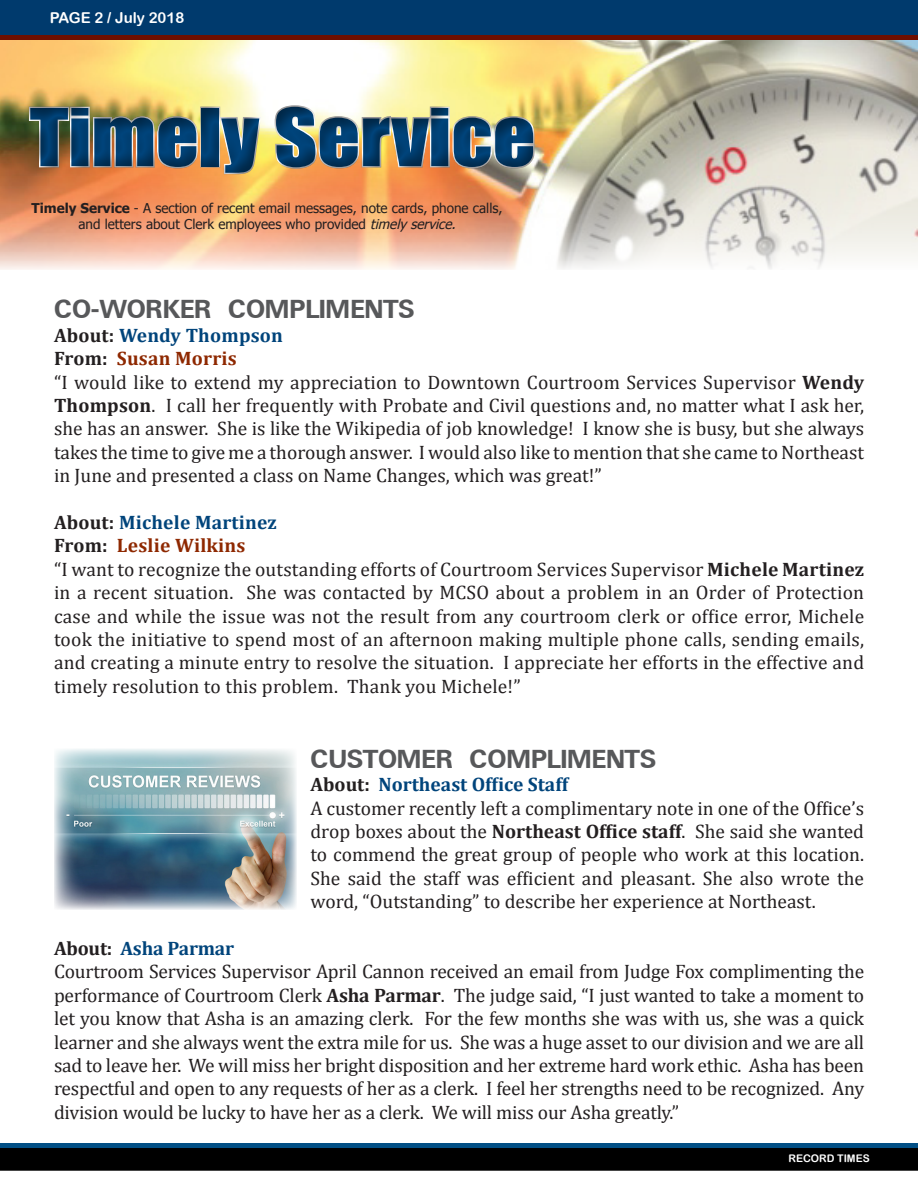
<style>
.page{position:relative;width:918px;height:1188px;background:#fff}
.page>*{position:absolute;margin:0;border:0;box-sizing:border-box;transform-origin:0 0}
.t1{font:73.5px "Impact";color:#00447b;scale:1.14 1}
.t2{font:700 27px "Universal";color:#57585a}
.t3{font:19.5px/23.4px "Cambria";color:#231f20;text-align:justify}
.t4{font:700 19.5px "Cambria";color:#00447b}
.t5{font:700 19.5px "Cambria";letter-spacing:.01em;color:#8e2800}
.t6{font:15px "Arial Rounded MT Bold";color:#fff}
.t7{font:13.5px/16.2px "Tahoma";color:#231f20;text-align:center}
.t8{font:10.5px "Arial Rounded MT Bold";color:#fff}
.s1{font-weight:700}
.s2{font-style:italic}
.s3{color:#231f20}
</style>
<div class="page">
<div style="left:0;top:1148px;width:917px;height:22px;background:#000"></div>
<div style="left:0;top:1148px;width:918px;height:23px;border:2px solid #000"></div>
<div style="left:0;top:1143px;width:918px;height:5px;background:#014f85"></div>
<img style="left:0;top:40px;width:918px;height:230px">
<div style="left:0;top:0;width:918px;height:35px;background:#003a6d"></div>
<div style="left:13px;top:86px;width:538px;height:108px;background:#231f20;opacity:.5"></div>
<div style="left:0;top:35px;width:918px;height:5px;background:#6f0f00"></div>
<img style="left:54px;top:749px;width:243px;height:160px">
<p class="t6" style="left:50px;top:9px;width:136px">PAGE 2 / July 2018</p>
<h1 class="t1" style="left:30px;top:80px;width:445px">Timely Service</h1>
<p class="t7" style="left:32px;top:199px;width:473px"><span class="s1">Timely Service</span> - A section of recent email messages, note cards, phone calls, and letters about Clerk employees who provided <span class="s2">timely service.</span></p>
<p class="t2" style="left:54px;top:295px;width:362px">CO-WORKER COMPLIMENTS</p>
<p class="t4" style="left:54px;top:321px;width:231px"><span class="s3">About:</span> Wendy Thompson</p>
<p class="t5" style="left:54px;top:345px;width:184px"><span class="s3">From:</span> Susan Morris</p>
<p class="t3" style="left:54px;top:370px;width:812px">“I would like to extend my appreciation to Downtown Courtroom Services Supervisor <span class="s1">Wendy Thompson</span>. I call her frequently with Probate and Civil questions and, no matter what I ask her, she has an answer. She is like the Wikipedia of job knowledge! I know she is busy, but she always takes the time to give me a thorough answer. I would also like to mention that she came to Northeast in June and presented a class on Name Changes, which was great!”</p>
<p class="t4" style="left:54px;top:508px;width:224px"><span class="s3">About:</span> Michele Martinez</p>
<p class="t5" style="left:54px;top:532px;width:193px"><span class="s3">From:</span> Leslie Wilkins</p>
<p class="t3" style="left:54px;top:557px;width:812px">“I want to recognize the outstanding efforts of Courtroom Services Supervisor <span class="s1">Michele Martinez </span>in a recent situation. She was contacted by MCSO about a problem in an Order of Protection case and while the issue was not the result from any courtroom clerk or office error, Michele took the initiative to spend most of an afternoon making multiple phone calls, sending emails, and creating a minute entry to resolve the situation. I appreciate her efforts in the effective and timely resolution to this problem. Thank you Michele!”</p>
<p class="t2" style="left:310px;top:744px;width:347px">CUSTOMER COMPLIMENTS</p>
<p class="t4" style="left:310px;top:771px;width:259px"><span class="s3">About:</span> Northeast Office Staff</p>
<p class="t3" style="left:310px;top:796px;width:555px">A customer recently left a complimentary note in one of the Office’s drop boxes about the <span class="s1">Northeast Office staff</span>. She said she wanted to commend the great group of people who work at this location.<br>She said the staff was efficient and pleasant. She also wrote the word, “Outstanding” to describe her experience at Northeast.</p>
<p class="t4" style="left:54px;top:934px;width:182px"><span class="s3">About:</span> Asha Parmar</p>
<p class="t3" style="left:54px;top:960px;width:812px">Courtroom Services Supervisor April Cannon received an email from Judge Fox complimenting the performance of Courtroom Clerk <span class="s1">Asha Parmar</span>. The judge said, “I just wanted to take a moment to let you know that Asha is an amazing clerk. For the few months she was with us, she was a quick learner and she always went the extra mile for us. She was a huge asset to our division and we are all sad to leave her. We will miss her bright disposition and her extreme hard work ethic. Asha has been respectful and open to any requests of her as a clerk. I feel her strengths need to be recognized. Any division would be lucky to have her as a clerk. We will miss our Asha greatly.”</p>
<p class="t8" style="left:789px;top:1152px;width:83px">RECORD TIMES</p>
</div>
